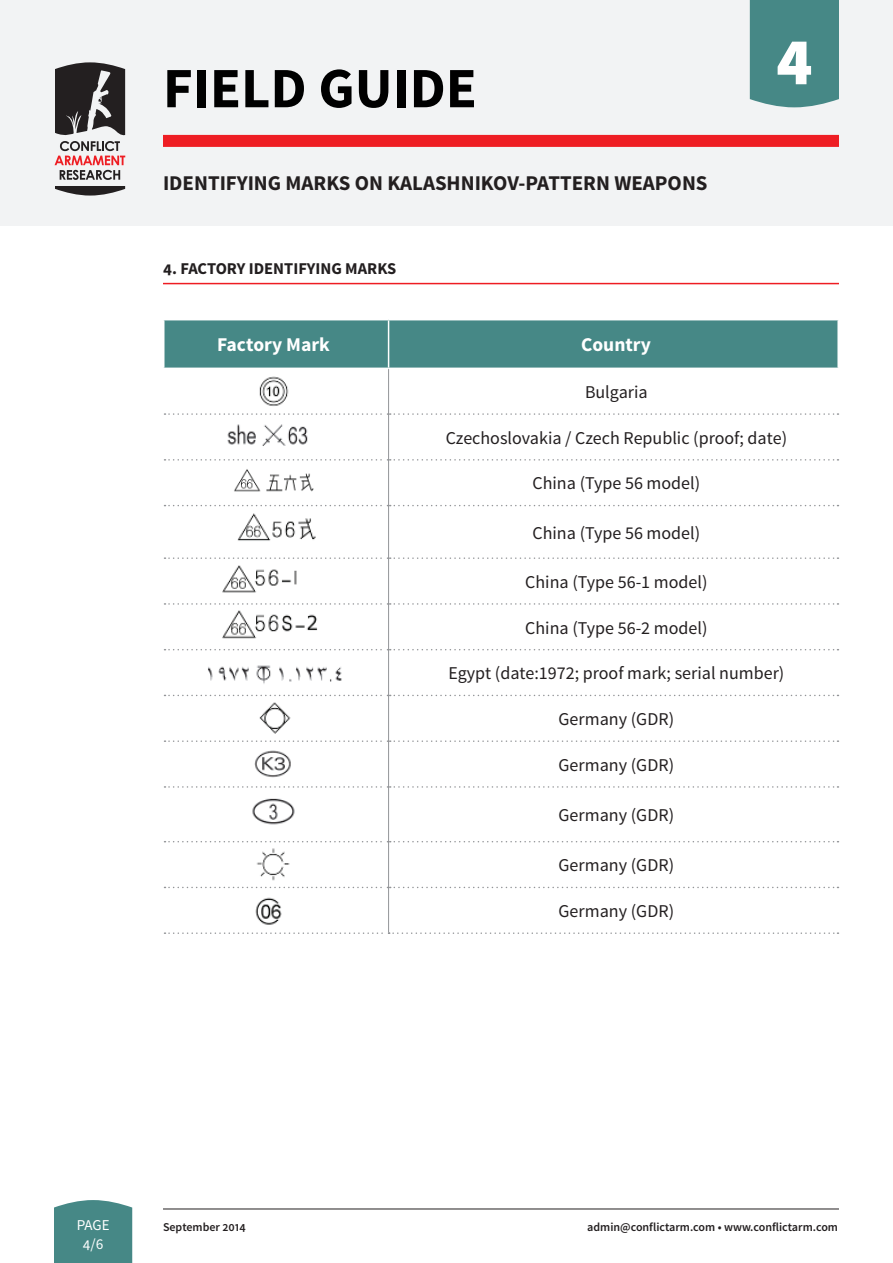
<style>
.page{position:relative;width:893px;height:1263px;background:#fff}
.page>*{position:absolute;margin:0;border:0;box-sizing:border-box;transform-origin:0 0}
.t1{font:900 67.2px "Source Sans Pro";color:#fff}
.t2{font:700 57px "Source Sans Pro";color:#000}
.t3{font:700 21px "Source Sans Pro";color:#231f20}
.t4{font:700 19.5px "Source Sans Pro";color:#fff}
.t5{font:18px "Source Sans Pro";color:#231f20}
.t6{font:700 16.5px "Source Sans Pro";color:#231f20}
.t7{font:15px/18.8px "Source Sans Pro";color:#fff;text-align:center}
.t8{font:600 12px "Source Sans Pro";color:#231f20}
</style>
<div class="page">
<div style="left:54px;top:1200px;width:78px;height:63px;background:#468886"></div>
<hr style="left:163px;top:1208px;width:676px;height:1px;background:#231f20">
<div style="left:0;top:0;width:893px;height:225px;background:#f2f3f4"></div>
<div style="left:750px;top:0;width:89px;height:107px;background:#468886"></div>
<div style="left:163px;top:135px;width:676px;height:12px;background:#ee1d23"></div>
<svg style="left:55px;top:186px;width:70px;height:10px"></svg>
<svg style="left:55px;top:62px;width:70px;height:118px"></svg>
<hr style="left:163px;top:283px;width:676px;height:1px;background:#ee1d23">
<div style="left:164px;top:320px;width:673px;height:48px;background:#468886"></div>
<hr style="left:388px;top:320px;width:1px;height:48px;background:#fff">
<svg style="left:164px;top:413px;width:674px;height:2px"></svg>
<svg style="left:164px;top:459px;width:674px;height:2px"></svg>
<svg style="left:164px;top:505px;width:674px;height:1px"></svg>
<svg style="left:164px;top:557px;width:674px;height:2px"></svg>
<svg style="left:164px;top:603px;width:674px;height:2px"></svg>
<svg style="left:164px;top:649px;width:674px;height:1px"></svg>
<svg style="left:164px;top:695px;width:674px;height:1px"></svg>
<svg style="left:164px;top:740px;width:674px;height:2px"></svg>
<svg style="left:164px;top:786px;width:674px;height:2px"></svg>
<svg style="left:164px;top:841px;width:674px;height:1px"></svg>
<svg style="left:164px;top:887px;width:674px;height:1px"></svg>
<svg style="left:164px;top:932px;width:674px;height:2px"></svg>
<hr style="left:388px;top:369px;width:1px;height:45px;background:#939598">
<hr style="left:388px;top:414px;width:1px;height:46px;background:#939598">
<hr style="left:388px;top:460px;width:1px;height:46px;background:#939598">
<hr style="left:388px;top:506px;width:1px;height:52px;background:#939598">
<hr style="left:388px;top:558px;width:1px;height:46px;background:#939598">
<hr style="left:388px;top:604px;width:1px;height:46px;background:#939598">
<hr style="left:388px;top:650px;width:1px;height:45px;background:#939598">
<hr style="left:388px;top:695px;width:1px;height:46px;background:#939598">
<hr style="left:388px;top:741px;width:1px;height:46px;background:#939598">
<hr style="left:388px;top:787px;width:1px;height:55px;background:#939598">
<hr style="left:388px;top:842px;width:1px;height:45px;background:#939598">
<hr style="left:388px;top:887px;width:1px;height:45px;background:#939598">
<img style="left:259px;top:376px;width:30px;height:30px">
<img style="left:227px;top:424px;width:81px;height:22px">
<img style="left:234px;top:469px;width:80px;height:23px">
<img style="left:237px;top:513px;width:79px;height:28px">
<img style="left:222px;top:565px;width:75px;height:28px">
<img style="left:222px;top:610px;width:96px;height:29px">
<img style="left:208px;top:665px;width:134px;height:19px">
<img style="left:259px;top:702px;width:32px;height:32px">
<img style="left:254px;top:750px;width:37px;height:28px">
<img style="left:252px;top:798px;width:43px;height:27px">
<img style="left:256px;top:848px;width:34px;height:33px">
<img style="left:255px;top:897px;width:27px;height:28px">
<h2 class="t2" style="left:163px;top:52px;width:315px">FIELD GUIDE</h2>
<p class="t3" style="left:163px;top:169px;width:546px">IDENTIFYING MARKS ON KALASHNIKOV-PATTERN WEAPONS</p>
<p class="t6" style="left:163px;top:258px;width:235px">4. FACTORY IDENTIFYING MARKS</p>
<h1 class="t1" style="left:776px;top:18px;width:38px">4</h1>
<p class="t4" style="left:217px;top:332px;width:114px">Factory Mark</p>
<p class="t4" style="left:581px;top:332px;width:71px">Country</p>
<p class="t5" style="left:585px;top:381px;width:64px">Bulgaria</p>
<p class="t5" style="left:446px;top:427px;width:343px">Czechoslovakia / Czech Republic (proof; date)</p>
<p class="t5" style="left:533px;top:472px;width:169px">China (Type 56 model)</p>
<p class="t5" style="left:533px;top:521px;width:169px">China (Type 56 model)</p>
<p class="t5" style="left:525px;top:571px;width:184px">China (Type 56-1 model)</p>
<p class="t5" style="left:525px;top:616px;width:184px">China (Type 56-2 model)</p>
<p class="t5" style="left:448px;top:662px;width:338px">Egypt (date:1972; proof mark; serial number)</p>
<p class="t5" style="left:559px;top:708px;width:117px">Germany (GDR)</p>
<p class="t5" style="left:559px;top:754px;width:117px">Germany (GDR)</p>
<p class="t5" style="left:559px;top:804px;width:117px">Germany (GDR)</p>
<p class="t5" style="left:559px;top:854px;width:117px">Germany (GDR)</p>
<p class="t5" style="left:559px;top:900px;width:117px">Germany (GDR)</p>
<p class="t7" style="left:77px;top:1216px;width:34px">PAGE<br>4/6</p>
<p class="t8" style="left:163px;top:1219px;width:84px">September 2014</p>
<p class="t8" style="left:587px;top:1219px;width:252px">admin@conflictarm.com • www.conflictarm.com</p>
</div>
